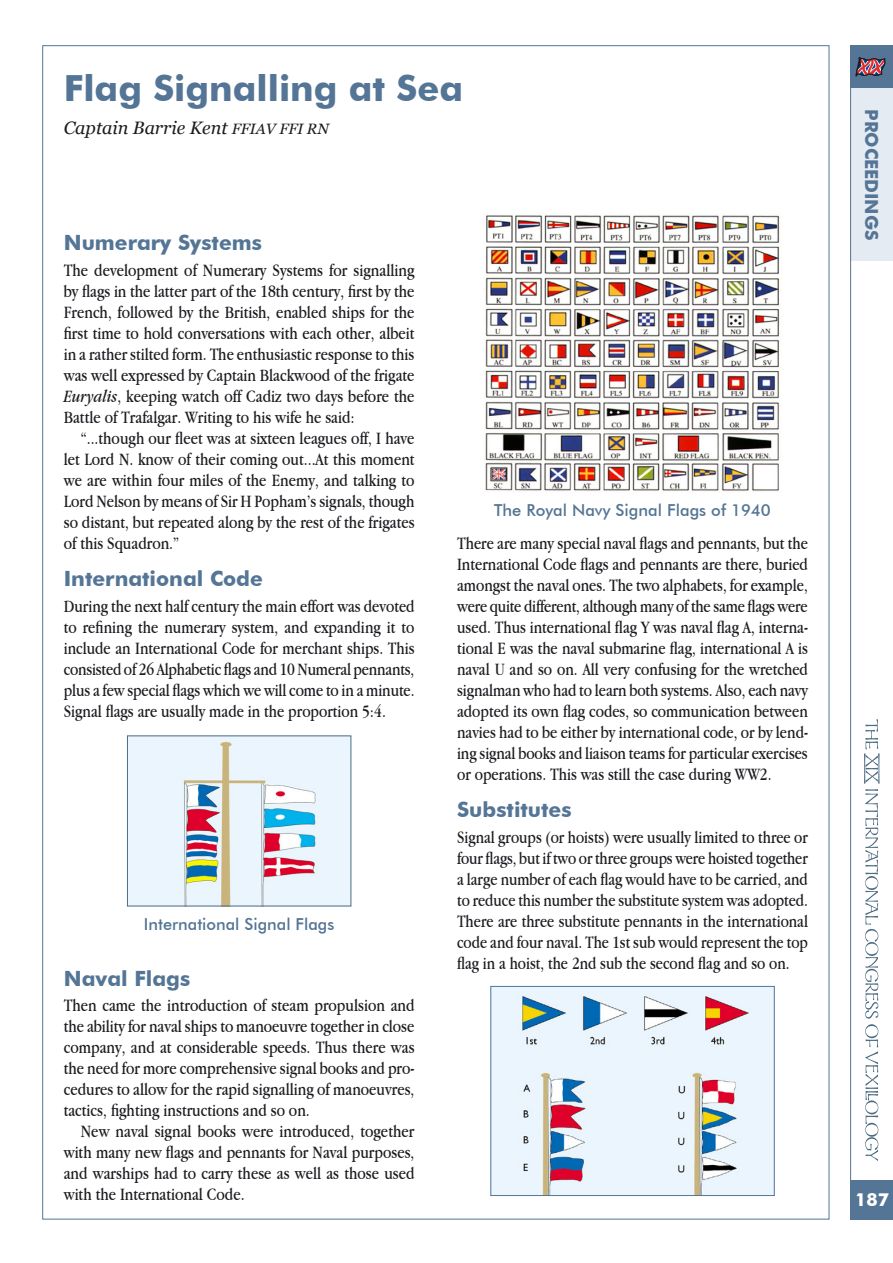
<style>
.page{position:relative;width:893px;height:1263px;background:#fff}
.page>*{position:absolute;margin:0;border:0;box-sizing:border-box;transform-origin:0 0}
.Paper_Title{font:700 36px "Futura BT";color:#547595}
.Subheading{font:700 21px "Futura BT";color:#547595}
.First_Paragraph{font:18px/21px "Apple Garamond";color:#1b1c20;text-align:justify}
.Paragraph{font:18px/21px "Apple Garamond";color:#1b1c20;text-align:justify}
.Paper_Author{font:italic 18px "Georgia";color:#1b1c20}
.t1{font:700 18px "Futura BT";color:#547595}
.t2{font:700 18px "Futura BT";color:#fff}
.Flag_Caption{font:500 16.5px "Futura BT";color:#547595}
.s1{font-size:15px}
.s2{font-style:italic}
</style>
<div class="page">
<svg style="left:864px;top:719px;width:16px;height:442px"></svg>
<div style="left:850px;top:1180px;width:43px;height:39px;background:#547595"></div>
<div style="left:850px;top:87px;width:43px;height:174px;background:#e5ebf2"></div>
<div style="left:850px;top:45px;width:43px;height:43px;background:#547595"></div>
<svg style="left:856px;top:57px;width:29px;height:19px"></svg>
<hr style="left:850px;top:46px;width:1px;height:1173px;background:#547595">
<img style="left:129px;top:738px;width:220px;height:166px">
<img style="left:485px;top:215px;width:295px;height:276px">
<img style="left:493px;top:988px;width:279px;height:206px">
<div style="left:491px;top:986px;width:283px;height:210px;border:1px solid #547595"></div>
<p class="Paper_Title" style="left:64px;top:66px;width:401px">Flag Signalling at Sea</p>
<p class="Paper_Author" style="left:64px;top:117px;width:267px">Captain Barrie Kent <span class="s1">FFIAV FFI RN</span></p>
<p class="Subheading" style="left:64px;top:230px;width:200px">Numerary Systems</p>
<p class="First_Paragraph" style="left:64px;top:259px;width:352px">The development of Numerary Systems for signalling by flags in the latter part of the 18th century, first by the French, followed by the British, enabled ships for the first time to hold conversations with each other, albeit in a rather stilted form. The enthusiastic response to this was well expressed by Captain Blackwood of the frigate <span class="s2">Euryalis</span>, keeping watch off Cadiz two days before the Battle of Trafalgar. Writing to his wife he said:</p>
<p class="Paragraph" style="left:64px;top:427px;width:352px;text-indent:17px">“...though our fleet was at sixteen leagues off, I have let Lord N. know of their coming out...At this moment we are within four miles of the Enemy, and talking to Lord Nelson by means of Sir H Popham’s signals, though so distant, but repeated along by the rest of the frigates of this Squadron.”</p>
<p class="Subheading" style="left:64px;top:566px;width:201px">International Code</p>
<p class="First_Paragraph" style="left:64px;top:595px;width:352px">During the next half century the main effort was devoted to refining the numerary system, and expanding it to include an International Code for merchant ships. This consisted of 26 Alphabetic flags and 10 Numeral pennants, plus a few special flags which we will come to in a minute.<br>Signal flags are usually made in the proportion 5:4.</p>
<p class="Flag_Caption" style="left:144px;top:914px;width:192px">International Signal Flags</p>
<p class="Subheading" style="left:64px;top:965px;width:128px">Naval Flags</p>
<p class="First_Paragraph" style="left:64px;top:994px;width:352px">Then came the introduction of steam propulsion and the ability for naval ships to manoeuvre together in close company, and at considerable speeds. Thus there was the need for more comprehensive signal books and pro&shy;cedures to allow for the rapid signalling of manoeuvres, tactics, fighting instructions and so on.</p>
<p class="Paragraph" style="left:64px;top:1120px;width:352px;text-indent:17px">New naval signal books were introduced, together with many new flags and pennants for Naval purposes, and warships had to carry these as well as those used with the International Code.</p>
<p class="Flag_Caption" style="left:494px;top:500px;width:278px">The Royal Navy Signal Flags of 1940</p>
<p class="First_Paragraph" style="left:457px;top:532px;width:352px">There are many special naval flags and pennants, but the International Code flags and pennants are there, buried amongst the naval ones. The two alphabets, for example, were quite different, although many of the same flags were used. Thus international flag Y was naval flag A, interna&shy;tional E was the naval submarine flag, international A is naval U and so on. All very confusing for the wretched signalman who had to learn both systems. Also, each navy adopted its own flag codes, so communication between navies had to be either by international code, or by lend&shy;ing signal books and liaison teams for particular exercises or operations. This was still the case during WW2.</p>
<p class="Subheading" style="left:457px;top:797px;width:116px">Substitutes</p>
<p class="First_Paragraph" style="left:457px;top:826px;width:352px">Signal groups (or hoists) were usually limited to three or four flags, but if two or three groups were hoisted together a large number of each flag would have to be carried, and to reduce this number the substitute system was adopted.<br>There are three substitute pennants in the international code and four naval. The 1st sub would represent the top flag in a hoist, the 2nd sub the second flag and so on.</p>
<p class="t1" style="left:882px;top:109px;width:133px;rotate:90deg">PROCEEDINGS</p>
<p class="t2" style="left:855px;top:1189px;width:35px">187</p>
</div>
